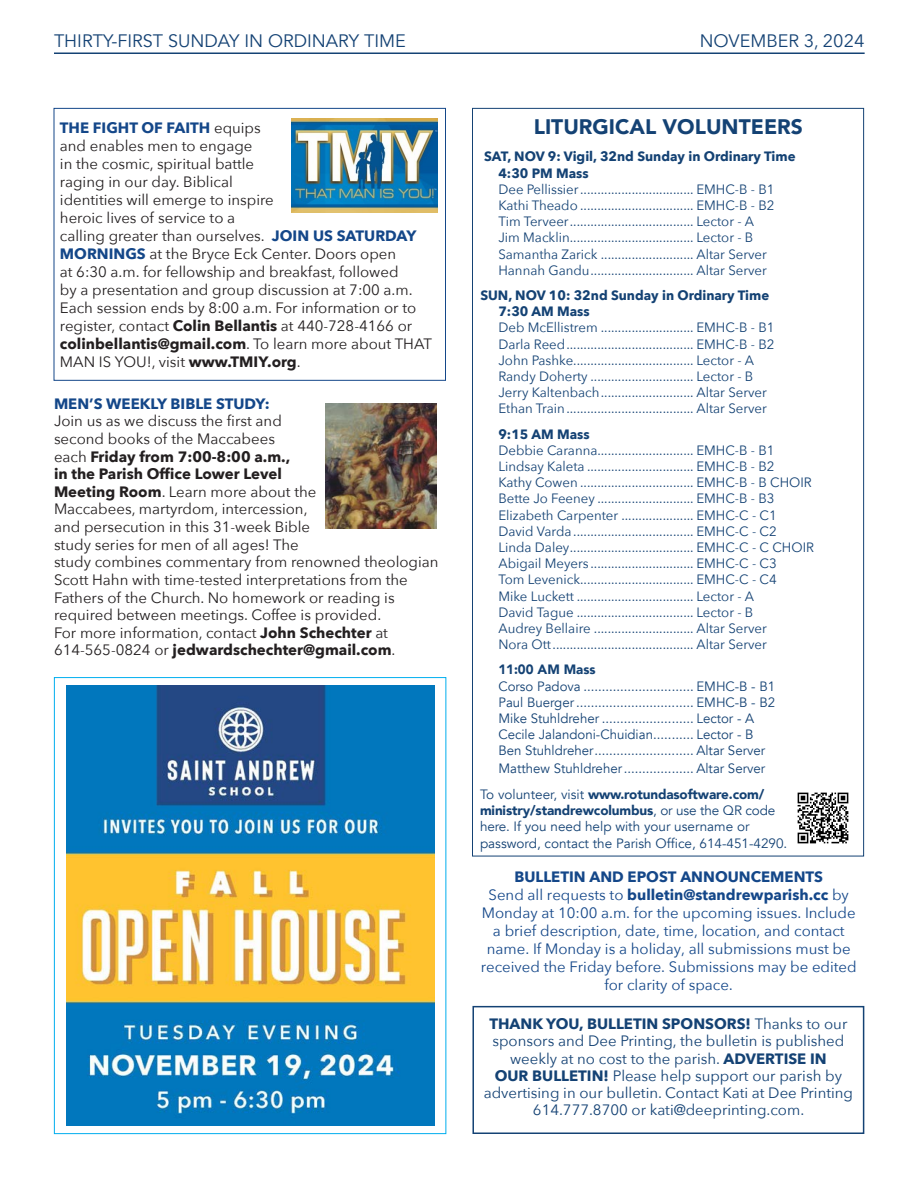
<style>
.page{position:relative;width:918px;height:1188px;background:#fff}
.page>*{position:absolute;margin:0;border:0;box-sizing:border-box;transform-origin:0 0}
.t1{font:900 21px "Avenir";color:#144274}
.t2{font:18px "Avenir";color:#144274}
.t3{font:18px "Avenir Next";color:#144274}
.t4{font:15px/17.7px "Avenir Next";color:#231f20}
.t5{font:15px/18px "Avenir Next";color:#144789;text-align:center}
.t6{font:15px/17.2px "Avenir Next";color:#144274;text-align:center}
.t7{font:700 15px "Avenir Next";color:#144789}
.t8{font:13.5px "Avenir Next";color:#144274}
.t9{font:13.5px/16.2px "Avenir";color:#144274}
.t10{font:700 13.5px "Avenir Next";color:#144274}
.t11{font:900 13.5px "Avenir";color:#144274}
.s1{font-weight:700;color:#144789}
.s2{font-weight:700}
.s3{font-weight:900}
.s4{font-family:"Avenir"}
</style>
<div class="page">
<hr style="left:54px;top:52px;width:811px;height:2px;background:#144274">
<img style="left:291px;top:118px;width:147px;height:94px">
<div style="left:54px;top:108px;width:392px;height:273px;border:1px solid #144789"></div>
<img style="left:326px;top:404px;width:110px;height:124px">
<img style="left:797px;top:792px;width:52px;height:52px">
<div style="left:472px;top:1006px;width:392px;height:128px;border:2px solid #144274"></div>
<img style="left:66px;top:686px;width:368px;height:440px">
<h2 class="t2" style="left:54px;top:30px;width:353px">THIRTY-FIRST SUNDAY IN ORDINARY TIME</h2>
<h2 class="t3" style="left:700px;top:25px;width:166px">NOVEMBER 3, 2024</h2>
<p class="t4" style="left:60px;top:118px;width:374px"><span class="s1">THE FIGHT OF FAITH</span> equips<br>and enables men to engage<br>in the cosmic, spiritual battle<br>raging in our day. Biblical<br>identities will emerge to inspire<br>heroic lives of service to a<br>calling greater than ourselves. <span class="s1">JOIN US SATURDAY MORNINGS</span> at the Bryce Eck Center. Doors open<br>at 6:30 a.m. for fellowship and breakfast, followed<br>by a presentation and group discussion at 7:00 a.m.<br>Each session ends by 8:00 a.m. For information or to register, contact <span class="s2">Colin Bellantis</span> at 440-728-4166 or <span class="s2">colinbellantis@gmail.com</span>. To learn more about THAT MAN IS YOU!, visit <span class="s2">www.TMIY.org</span>.</p>
<p class="t4" style="left:54px;top:394px;width:386px"><span class="s1">MEN’S WEEKLY BIBLE STUDY:<br></span>Join us as we discuss the first and<br>second books of the Maccabees<br>each <span class="s2">Friday from 7:00-8:00 a.m.,<br>in the Parish Office Lower Level<br>Meeting Room</span>. Learn more about the<br>Maccabees, martyrdom, intercession,<br>and persecution in this 31-week Bible<br>study series for men of all ages! The<br>study combines commentary from renowned theologian Scott Hahn with time-tested interpretations from the Fathers of the Church. No homework or reading is required between meetings. Coffee is provided.<br>For more information, contact <span class="s2">John Schechter</span> at 614-565-0824 or <span class="s2">jedwardschechter@gmail.com</span>.</p>
<p class="t1" style="left:534px;top:109px;width:271px">LITURGICAL VOLUNTEERS</p>
<p class="t10" style="left:484px;top:145px;width:313px">SAT, NOV 9: Vigil, 32nd Sunday in Ordinary Time</p>
<p class="t10" style="left:498px;top:161px;width:92px">4:30 PM Mass</p>
<p class="t8" style="left:498px;top:178px;width:278px">Dee Pellissier................................. EMHC-B - B1</p>
<p class="t8" style="left:498px;top:194px;width:278px">Kathi Theado ................................. EMHC-B - B2</p>
<p class="t8" style="left:498px;top:210px;width:257px">Tim Terveer.................................... Lector - A</p>
<p class="t8" style="left:498px;top:226px;width:256px">Jim Macklin.................................... Lector - B</p>
<p class="t8" style="left:498px;top:243px;width:270px">Samantha Zarick ........................... Altar Server</p>
<p class="t8" style="left:498px;top:259px;width:270px">Hannah Gandu.............................. Altar Server</p>
<p class="t10" style="left:480px;top:284px;width:290px">SUN, NOV 10: 32nd Sunday in Ordinary Time</p>
<p class="t10" style="left:498px;top:300px;width:93px">7:30 AM Mass</p>
<p class="t8" style="left:498px;top:316px;width:278px">Deb McEllistrem ........................... EMHC-B - B1</p>
<p class="t8" style="left:498px;top:333px;width:278px">Darla Reed..................................... EMHC-B - B2</p>
<p class="t8" style="left:498px;top:349px;width:257px">John Pashke................................... Lector - A</p>
<p class="t8" style="left:498px;top:365px;width:256px">Randy Doherty .............................. Lector - B</p>
<p class="t8" style="left:498px;top:381px;width:270px">Jerry Kaltenbach........................... Altar Server</p>
<p class="t8" style="left:498px;top:397px;width:270px">Ethan Train..................................... Altar Server</p>
<p class="t10" style="left:498px;top:422px;width:93px">9:15 AM Mass</p>
<p class="t8" style="left:498px;top:439px;width:278px">Debbie Caranna............................ EMHC-B - B1</p>
<p class="t8" style="left:498px;top:455px;width:278px">Lindsay Kaleta ............................... EMHC-B - B2</p>
<p class="t8" style="left:498px;top:471px;width:315px">Kathy Cowen ................................. EMHC-B - B CHOIR</p>
<p class="t8" style="left:498px;top:487px;width:278px">Bette Jo Feeney ............................ EMHC-B - B3</p>
<p class="t8" style="left:498px;top:504px;width:280px">Elizabeth Carpenter ..................... EMHC-C - C1</p>
<p class="t8" style="left:498px;top:520px;width:280px">David Varda................................... EMHC-C - C2</p>
<p class="t8" style="left:498px;top:536px;width:317px">Linda Daley.................................... EMHC-C - C CHOIR</p>
<p class="t8" style="left:498px;top:552px;width:280px">Abigail Meyers .............................. EMHC-C - C3</p>
<p class="t8" style="left:498px;top:568px;width:280px">Tom Levenick................................. EMHC-C - C4</p>
<p class="t8" style="left:498px;top:585px;width:257px">Mike Luckett .................................. Lector - A</p>
<p class="t8" style="left:498px;top:601px;width:256px">David Tague .................................. Lector - B</p>
<p class="t8" style="left:498px;top:617px;width:270px">Audrey Bellaire ............................. Altar Server</p>
<p class="t8" style="left:498px;top:633px;width:270px">Nora Ott......................................... Altar Server</p>
<p class="t11" style="left:498px;top:658px;width:99px">11:00 AM Mass</p>
<p class="t9" style="left:498px;top:678px;width:278px">Corso Padova .............................. EMHC-B - B1</p>
<p class="t9" style="left:498px;top:694px;width:278px">Paul Buerger................................ EMHC-B - B2</p>
<p class="t9" style="left:498px;top:711px;width:257px">Mike Stuhldreher ......................... Lector - A</p>
<p class="t9" style="left:498px;top:727px;width:257px">Cecile Jalandoni-Chuidian........... Lector - B</p>
<p class="t9" style="left:498px;top:743px;width:268px">Ben Stuhldreher........................... Altar Server</p>
<p class="t9" style="left:498px;top:761px;width:268px">Matthew Stuhldreher................... Altar Server</p>
<p class="t9" style="left:480px;top:787px;width:309px">To volunteer, visit <span class="s3">www.rotundasoftware.com/ ministry/standrewcolumbus</span>, or use the QR code here. If you need help with your username or password, contact the Parish Office, 614-451-4290.</p>
<p class="t7" style="left:514px;top:864px;width:310px">BULLETIN AND EPOST ANNOUNCEMENTS</p>
<p class="t5" style="left:481px;top:885px;width:378px">Send all requests to <span class="s2">bulletin@standrewparish.cc</span> by Monday at 10:00 a.m. for the upcoming issues. Include a brief description, date, time, location, and contact name. If Monday is a holiday, all submissions must be received the Friday before. Submissions may be edited for clarity of space<span class="s4">.</span></p>
<p class="t6" style="left:484px;top:1015px;width:371px"><span class="s2">THANK YOU, BULLETIN SPONSORS!</span> Thanks to our sponsors and Dee Printing, the bulletin is published weekly at no cost to the parish. <span class="s2">ADVERTISE IN<br>OUR BULLETIN!</span> Please help support our parish by advertising in our bulletin. Contact Kati at Dee Printing 614.777.8700 or kati@deeprinting.com.</p>
</div>
